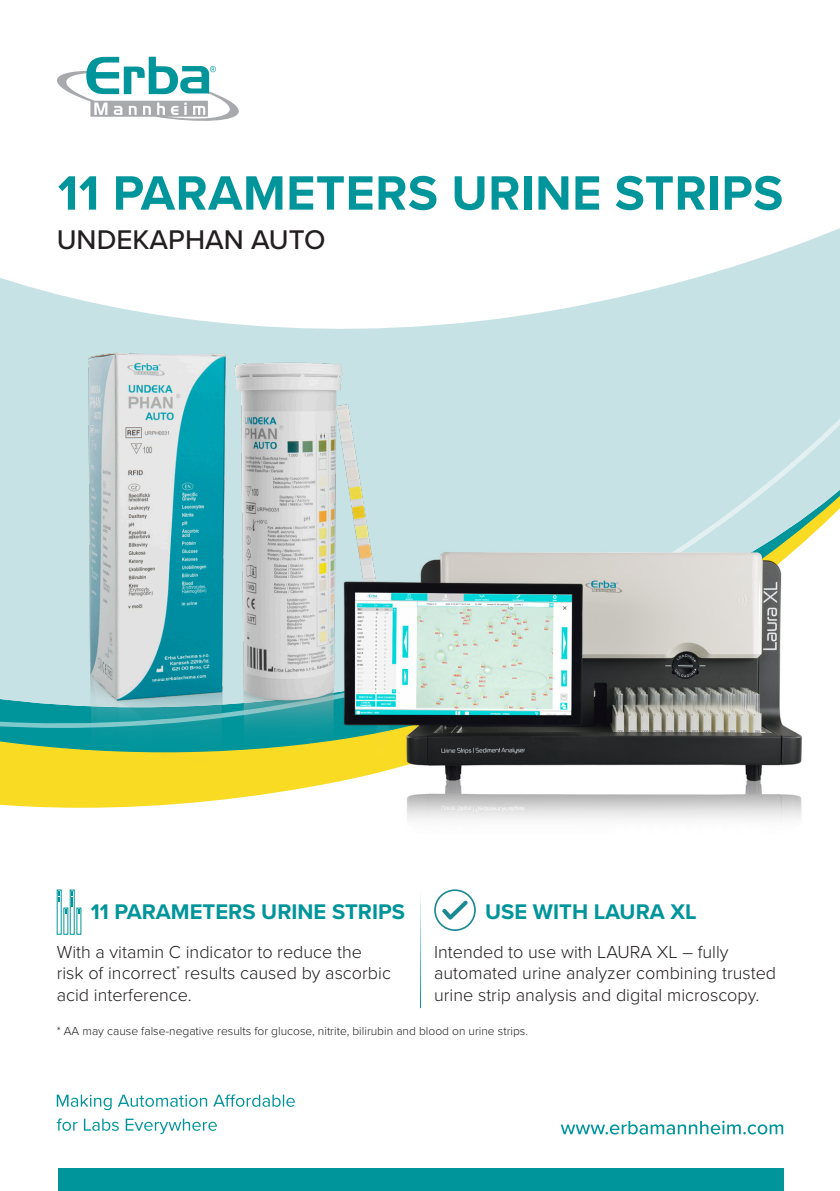
<style>
.page{position:relative;width:840px;height:1191px;background:#fff}
.page>*{position:absolute;margin:0;border:0;box-sizing:border-box;transform-origin:0 0}
.t1{font:700 50px "Proxima Nova";letter-spacing:.01em;color:#00959b}
.t2{font:500 28px "Proxima Nova";color:#231f20}
.t3{font:700 22px "Proxima Nova";color:#00959b}
.t4{font:300 18px/21.6px "Proxima Nova";color:#231f20}
.t5{font:300 12px "Proxima Nova";color:#231f20}
</style>
<div class="page">
<svg style="left:0;top:228px;width:839px;height:173px;fill:#c7e2e5"></svg>
<div style="left:0;top:401px;width:839px;height:79px;background:#c7e2e5"></div>
<div style="left:58px;top:1168px;width:724px;height:23px;background:#00959b"></div>
<svg style="left:57px;top:1118px;width:160px;height:16px"></svg>
<svg style="left:57px;top:1094px;width:238px;height:16px"></svg>
<svg style="left:560px;top:1120px;width:222px;height:14px"></svg>
<svg style="left:57px;top:57px;width:182px;height:64px"></svg>
<svg style="left:0;top:480px;width:839px;height:327px;background:#ccdfc0"></svg>
<img style="left:70px;top:268px;width:344px;height:510px">
<img style="left:327px;top:527px;width:495px;height:293px">
<svg style="left:434px;top:889px;width:41px;height:42px"></svg>
<svg style="left:57px;top:889px;width:24px;height:45px"></svg>
<hr style="left:420px;top:889px;width:1px;height:119px;background:#00959b">
<p class="t1" style="left:58px;top:156px;width:726px">11 PARAMETERS URINE STRIPS</p>
<p class="t2" style="left:57px;top:219px;width:270px">UNDEKAPHAN AUTO</p>
<p class="t3" style="left:91px;top:895px;width:315px">11 PARAMETERS URINE STRIPS</p>
<p class="t4" style="left:57px;top:940px;width:335px">With a vitamin C indicator to reduce the risk of incorrect<sup>*</sup> results caused by ascorbic acid interference.</p>
<p class="t3" style="left:485px;top:895px;width:213px">USE WITH LAURA XL</p>
<p class="t4" style="left:434px;top:940px;width:343px">Intended to use with LAURA XL – fully automated urine analyzer combining trusted urine strip analysis and digital microscopy.</p>
<p class="t5" style="left:57px;top:1021px;width:472px">* AA may cause false-negative results for glucose, nitrite, bilirubin and blood on urine strips.</p>
</div>
